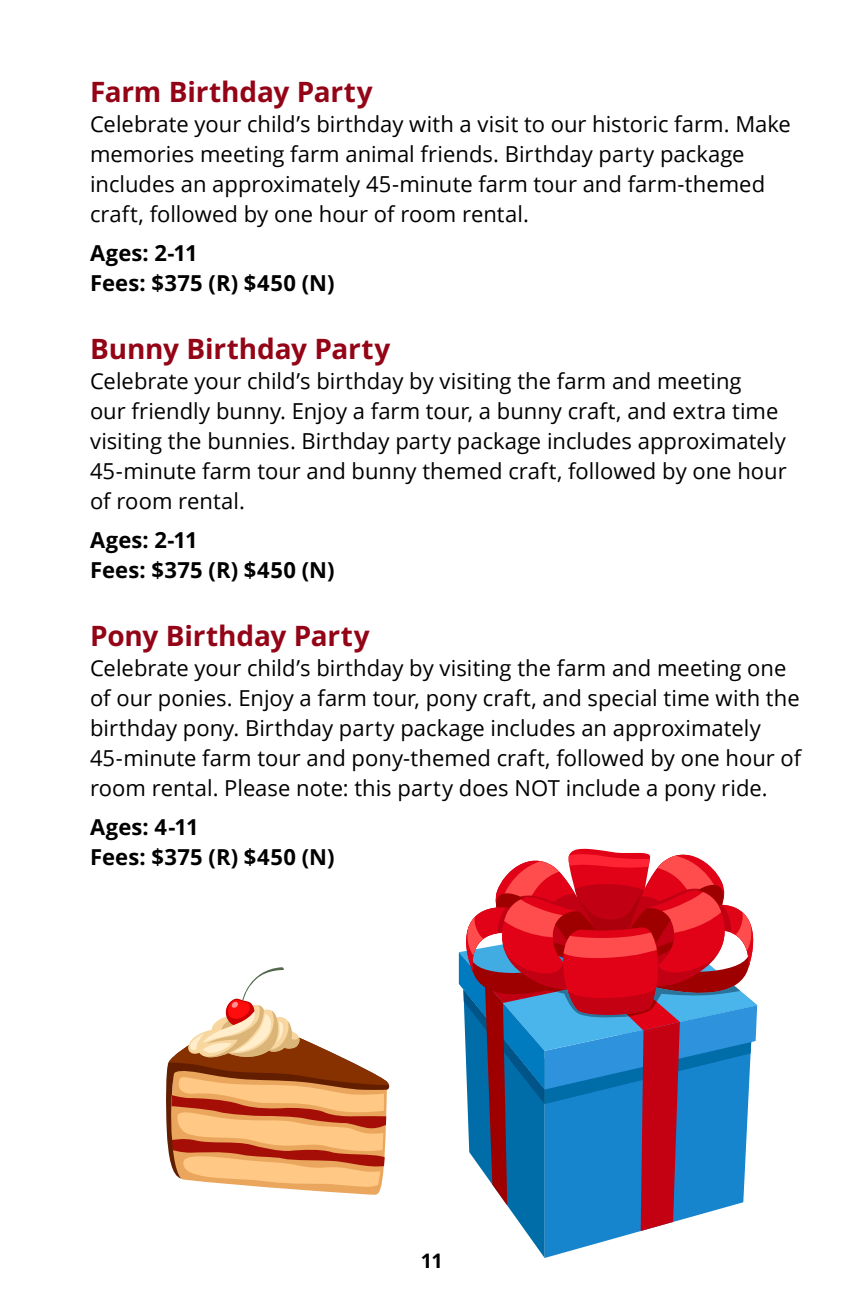
<style>
.page{position:relative;width:864px;height:1296px;background:#fff}
.page>*{position:absolute;margin:0;border:0;box-sizing:border-box;transform-origin:0 0}
.class_names{font:700 28px "Open Sans";letter-spacing:-.005em;color:#940417}
.decription{font:22px/30px "Open Sans";color:#000}
.age__hour_and_date__time{font:700 22px "Open Sans";letter-spacing:.01em;color:#000}
.t1{font:700 20px "Open Sans";color:#000}
</style>
<div class="page">
<svg style="left:458px;top:848px;width:300px;height:410px"></svg>
<svg style="left:166px;top:967px;width:224px;height:228px"></svg>
<h2 class="class_names" style="left:90px;top:72px;width:284px">Farm Birthday Party</h2>
<p class="decription" style="left:90px;top:108px;width:702px">Celebrate your child’s birthday with a visit to our historic farm. Make memories meeting farm animal friends. Birthday party package includes an approximately 45-minute farm tour and farm-themed craft, followed by one hour of room rental.</p>
<p class="age__hour_and_date__time" style="left:90px;top:237px;width:109px">Ages: 2-11</p>
<p class="age__hour_and_date__time" style="left:90px;top:267px;width:246px">Fees: $375 (R) $450 (N)</p>
<h2 class="class_names" style="left:90px;top:329px;width:302px">Bunny Birthday Party</h2>
<p class="decription" style="left:90px;top:365px;width:698px">Celebrate your child’s birthday by visiting the farm and meeting<br>our friendly bunny. Enjoy a farm tour, a bunny craft, and extra time visiting the bunnies. Birthday party package includes approximately 45-minute farm tour and bunny themed craft, followed by one hour of room rental.</p>
<p class="age__hour_and_date__time" style="left:90px;top:524px;width:109px">Ages: 2-11</p>
<p class="age__hour_and_date__time" style="left:90px;top:554px;width:246px">Fees: $375 (R) $450 (N)</p>
<h2 class="class_names" style="left:90px;top:616px;width:281px">Pony Birthday Party</h2>
<p class="decription" style="left:90px;top:652px;width:713px">Celebrate your child’s birthday by visiting the farm and meeting one of our ponies. Enjoy a farm tour, pony craft, and special time with the birthday pony. Birthday party package includes an approximately 45-minute farm tour and pony-themed craft, followed by one hour of room rental. Please note: this party does NOT include a pony ride.</p>
<p class="age__hour_and_date__time" style="left:90px;top:811px;width:110px">Ages: 4-11</p>
<p class="age__hour_and_date__time" style="left:90px;top:841px;width:246px">Fees: $375 (R) $450 (N)</p>
<p class="t1" style="left:421px;top:1247px;width:24px">11</p>
</div>
